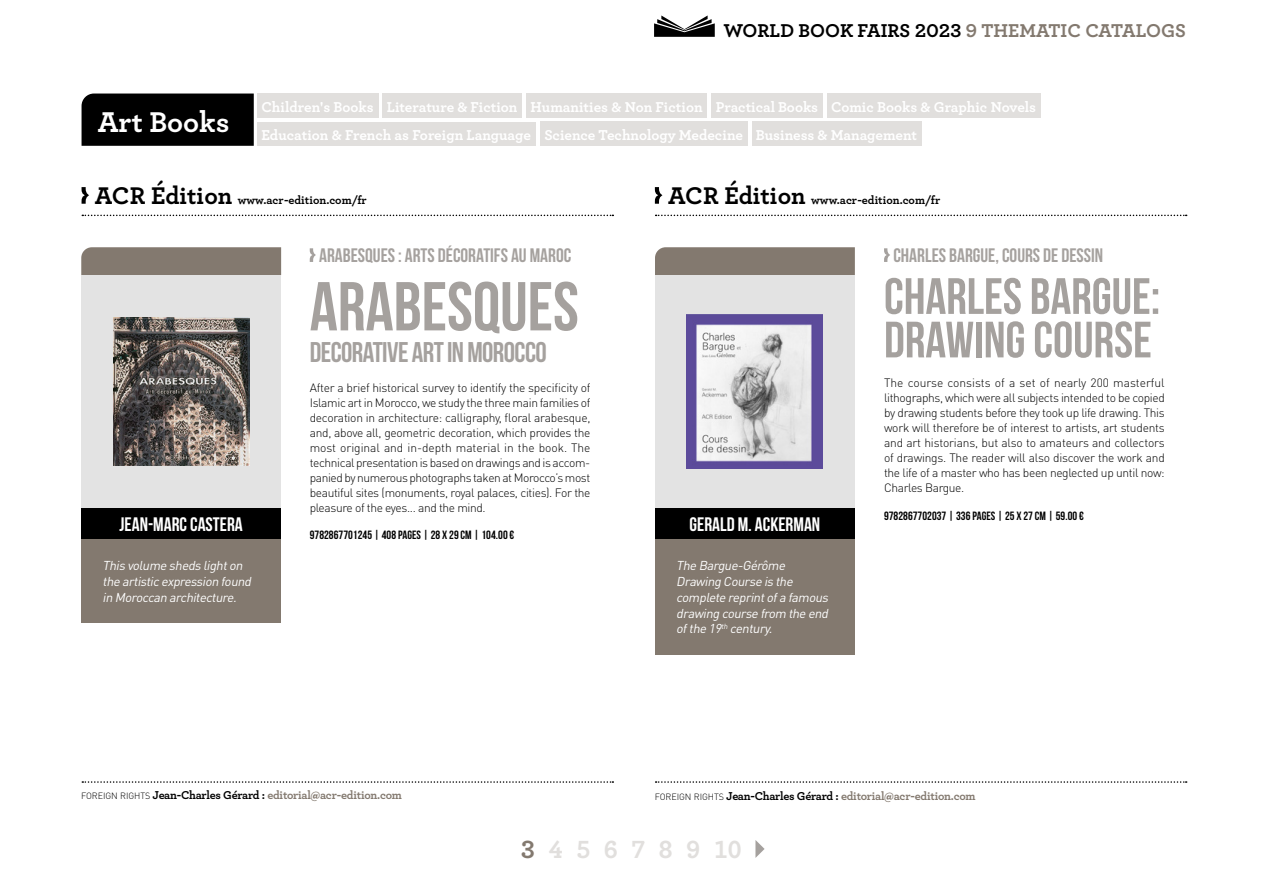
<style>
.page{position:relative;width:1263px;height:893px;background:#fff}
.page>*{position:absolute;margin:0;border:0;box-sizing:border-box;transform-origin:0 0}
.t1{font:69px "Bebas Neue";color:#a5a19e}
.t2{font:51px/43.5px "Bebas Neue";color:#a5a19e}
.t3{font:700 30px "Archer";color:#fff}
.t4{font:28.5px "Bebas Neue";letter-spacing:-.02em;color:#a5a19e}
.t5{font:700 26.1px "Archer";color:#e1dfdd}
.t6{font:19.5px "Bebas Neue";color:#a5a19e}
.t7{font:700 19.5px "Archer";color:#000}
.t8{font:19.5px "Bebas Neue";color:#fff}
.t9{font:700 15px/27.9px "Archer";color:#fff}
.t10{font:italic 12.75px/15.8px "DIN Pro";color:#fff}
.t11{font:300 12px/15px "DIN Pro";letter-spacing:-.03em;color:#000;text-align:justify}
.t12{font:700 12px "Archer";letter-spacing:-.02em;color:#83796f}
.t13{font:12px "Bebas Neue";letter-spacing:.005em;color:#000}
.t14{font:700 12px "Archer";color:#000}
.s1{color:#83796f}
.s2{font-size:25.35px}
.s3{font-family:"DIN Pro";font-weight:300;font-size:9px;color:#000}
.s4{color:#000}
</style>
<div class="page">
<svg style="left:656px;top:215px;width:531px;height:1px"></svg>
<svg style="left:82px;top:215px;width:531px;height:1px"></svg>
<svg style="left:310px;top:248px;width:6px;height:14px"></svg>
<svg style="left:884px;top:248px;width:6px;height:14px"></svg>
<svg style="left:654px;top:15px;width:61px;height:22px"></svg>
<svg style="left:82px;top:781px;width:531px;height:2px"></svg>
<svg style="left:656px;top:781px;width:531px;height:2px"></svg>
<svg style="left:82px;top:187px;width:7px;height:17px"></svg>
<svg style="left:755px;top:840px;width:9px;height:18px"></svg>
<svg style="left:655px;top:187px;width:8px;height:17px"></svg>
<div style="left:655px;top:247px;width:200px;height:28px;background:#83796f"></div>
<div style="left:655px;top:275px;width:200px;height:233px;background:#e3e3e3"></div>
<img style="left:687px;top:315px;width:136px;height:153px">
<div style="left:655px;top:508px;width:200px;height:32px;background:#000"></div>
<div style="left:655px;top:539px;width:200px;height:116px;background:#83796f"></div>
<div style="left:81px;top:247px;width:200px;height:28px;background:#83796f"></div>
<div style="left:81px;top:275px;width:200px;height:233px;background:#e3e3e3"></div>
<img style="left:113px;top:318px;width:136px;height:148px">
<div style="left:81px;top:508px;width:200px;height:32px;background:#000"></div>
<div style="left:81px;top:539px;width:200px;height:84px;background:#83796f"></div>
<div style="left:82px;top:94px;width:172px;height:52px;background:#000"></div>
<div style="left:257px;top:94px;width:121px;height:24px;background:#e1dfdd"></div>
<div style="left:382px;top:94px;width:140px;height:24px;background:#e1dfdd"></div>
<div style="left:526px;top:94px;width:181px;height:24px;background:#e1dfdd"></div>
<div style="left:711px;top:94px;width:111px;height:24px;background:#e1dfdd"></div>
<div style="left:827px;top:94px;width:213px;height:24px;background:#e1dfdd"></div>
<div style="left:257px;top:122px;width:279px;height:24px;background:#e1dfdd"></div>
<div style="left:540px;top:122px;width:207px;height:24px;background:#e1dfdd"></div>
<div style="left:751px;top:122px;width:170px;height:24px;background:#e1dfdd"></div>
<h3 class="t7" style="left:723px;top:15px;width:464px">WORLD BOOK FAIRS 2023 <span class="s1">9 THEMATIC CATALOGS</span></h3>
<h3 class="t3" style="left:98px;top:98px;width:133px">Art Books</h3>
<p class="t9" style="left:261px;top:92px;width:776px">Children's Books Literature &amp; Fiction Humanities &amp; Non Fiction Practical Books Comic Books &amp; Graphic Novels<br>Education &amp; French as Foreign Language Science Technology Medecine Business &amp; Management</p>
<p class="t14" style="left:95px;top:190px;width:273px"><span class="s2">ACR Édition</span> www.acr-edition.com/fr</p>
<h3 class="t8" style="left:120px;top:514px;width:125px">JEAN-MARC CASTERA</h3>
<p class="t10" style="left:103px;top:557px;width:153px">Thisvolume shedslighton the artisticexpression found in Moroccan architecture.</p>
<h3 class="t6" style="left:319px;top:244px;width:254px">ARABESQUES : ARTS DÉCORATIFS AU MAROC</h3>
<h1 class="t1" style="left:310px;top:269px;width:271px">ARABESQUES</h1>
<h3 class="t4" style="left:310px;top:336px;width:238px">DECORATIVE ART IN MOROCCO</h3>
<p class="t11" style="left:310px;top:379px;width:282px">After a brief historical survey to identify the specificity of Islamic art in Morocco, we study the three main families of decoration in architecture: calligraphy, floral arabesque, and, above all, geometric decoration, which provides the most original and in-depth material in the book. The technical presentation is based on drawings and is accom&shy;panied by numerous photographs taken at Morocco’s most beautiful sites (monuments, royal palaces, cities). For the pleasure of the eyes... and the mind.</p>
<p class="t13" style="left:310px;top:529px;width:206px">9782867701245 | 408 PAGES | 28 X 29 CM | 104.00 €</p>
<p class="t14" style="left:668px;top:190px;width:273px"><span class="s2">ACR Édition</span> www.acr-edition.com/fr</p>
<h3 class="t8" style="left:690px;top:514px;width:132px">GERALD M. ACKERMAN</h3>
<p class="t10" style="left:676px;top:557px;width:156px">The Bargue-Gérôme<br>Drawing Course isthe complete reprintofa famous drawing course from the end ofthe 19<sup>th</sup> century.</p>
<h3 class="t6" style="left:893px;top:244px;width:211px">CHARLES BARGUE, COURS DE DESSIN</h3>
<h2 class="t2" style="left:884px;top:274px;width:278px">CHARLES BARGUE:<br>DRAWING COURSE</h2>
<p class="t11" style="left:884px;top:375px;width:282px">The course consists of a set of nearly 200 masterful lithographs, which were all subjects intended to be copied by drawing students before they took up life drawing. This work will therefore be of interest to artists, art students and art historians, but also to amateurs and collectors of drawings. The reader will also discover the work and the life of a master who has been neglected up until now:<br>Charles Bargue.</p>
<p class="t13" style="left:884px;top:509px;width:201px">9782867702037 | 336 PAGES | 25 X 27 CM | 59.00 €</p>
<p class="t12" style="left:81px;top:786px;width:322px"><span class="s3">FOREIGN RIGHTS</span> <span class="s4">Jean-Charles Gérard :</span> editorial@acr-edition.com</p>
<p class="t12" style="left:655px;top:787px;width:322px"><span class="s3">FOREIGN RIGHTS</span> <span class="s4">Jean-Charles Gérard :</span> editorial@acr-edition.com</p>
<h3 class="t5" style="left:521px;top:829px;width:222px"><span class="s1">3</span> 4 5 6 7 8 9 10</h3>
</div>
